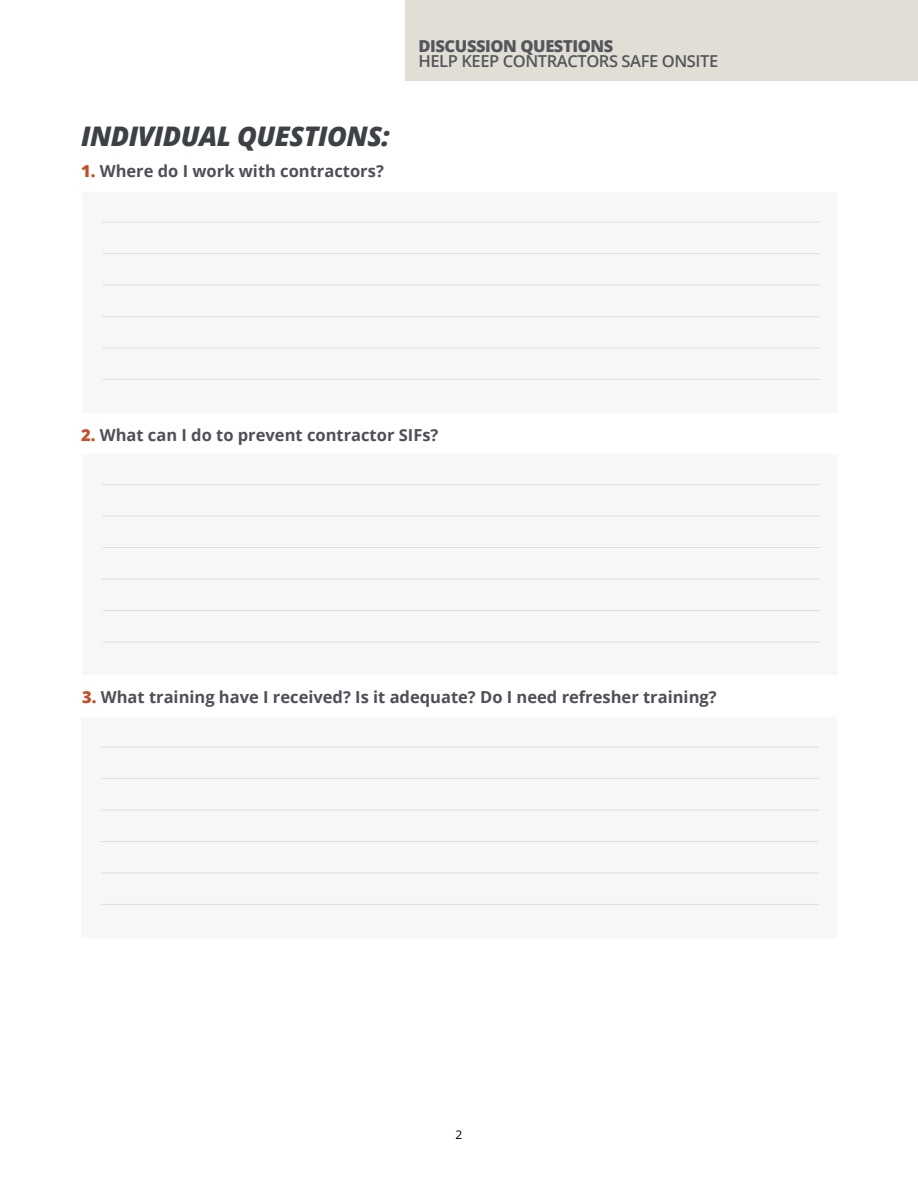
<style>
.page{position:relative;width:918px;height:1188px;background:#fff}
.page>*{position:absolute;margin:0;border:0;box-sizing:border-box;transform-origin:0 0}
.t1{font:italic 800 27px "Open Sans";letter-spacing:-.02em;color:#3d4044}
.t2{font:700 16.5px "Open Sans";color:#4e5058}
.t3{font:600 16.5px "Open Sans";letter-spacing:-.025em;color:#54565b}
.t4{font:800 16.5px "Open Sans";letter-spacing:-.025em;color:#54565b}
.t5{font:12px "Open Sans";color:#000}
.s1{font-weight:800;color:#bf5027}
</style>
<div class="page">
<div style="left:82px;top:192px;width:756px;height:220px;background:#f7f7f6"></div>
<hr style="left:102px;top:222px;width:717px;height:1px;background:#dedfdd">
<hr style="left:103px;top:253px;width:717px;height:1px;background:#dedfdd">
<hr style="left:103px;top:285px;width:717px;height:1px;background:#dedfdd">
<hr style="left:102px;top:316px;width:717px;height:1px;background:#dedfdd">
<hr style="left:103px;top:348px;width:717px;height:1px;background:#dedfdd">
<hr style="left:103px;top:379px;width:717px;height:1px;background:#dedfdd">
<div style="left:82px;top:454px;width:756px;height:221px;background:#f7f7f6"></div>
<hr style="left:102px;top:484px;width:717px;height:1px;background:#dedfdd">
<hr style="left:103px;top:516px;width:717px;height:1px;background:#dedfdd">
<hr style="left:103px;top:547px;width:717px;height:1px;background:#dedfdd">
<hr style="left:102px;top:579px;width:717px;height:1px;background:#dedfdd">
<hr style="left:103px;top:610px;width:717px;height:1px;background:#dedfdd">
<hr style="left:103px;top:642px;width:717px;height:1px;background:#dedfdd">
<div style="left:81px;top:717px;width:756px;height:220px;background:#f7f7f6"></div>
<hr style="left:101px;top:747px;width:717px;height:1px;background:#dedfdd">
<hr style="left:102px;top:778px;width:717px;height:1px;background:#dedfdd">
<hr style="left:102px;top:810px;width:717px;height:1px;background:#dedfdd">
<hr style="left:101px;top:841px;width:717px;height:1px;background:#dedfdd">
<hr style="left:102px;top:873px;width:717px;height:1px;background:#dedfdd">
<hr style="left:102px;top:904px;width:717px;height:1px;background:#dedfdd">
<div style="left:405px;top:0;width:513px;height:81px;background:#e1ded5"></div>
<h1 class="t1" style="left:81px;top:115px;width:310px">INDIVIDUAL QUESTIONS:</h1>
<p class="t2" style="left:81px;top:160px;width:304px"><span class="s1">1.</span> Where do I work with contractors?</p>
<p class="t4" style="left:418px;top:34px;width:196px">DISCUSSION QUESTIONS</p>
<p class="t3" style="left:418px;top:50px;width:301px">HELP KEEP CONTRACTORS SAFE ONSITE</p>
<p class="t2" style="left:81px;top:423px;width:359px"><span class="s1">2.</span> What can I do to prevent contractor SIFs?</p>
<p class="t2" style="left:82px;top:685px;width:636px"><span class="s1">3.</span> What training have I received? Is it adequate? Do I need refresher training?</p>
<p class="t5" style="left:456px;top:1126px;width:8px">2</p>
</div>
